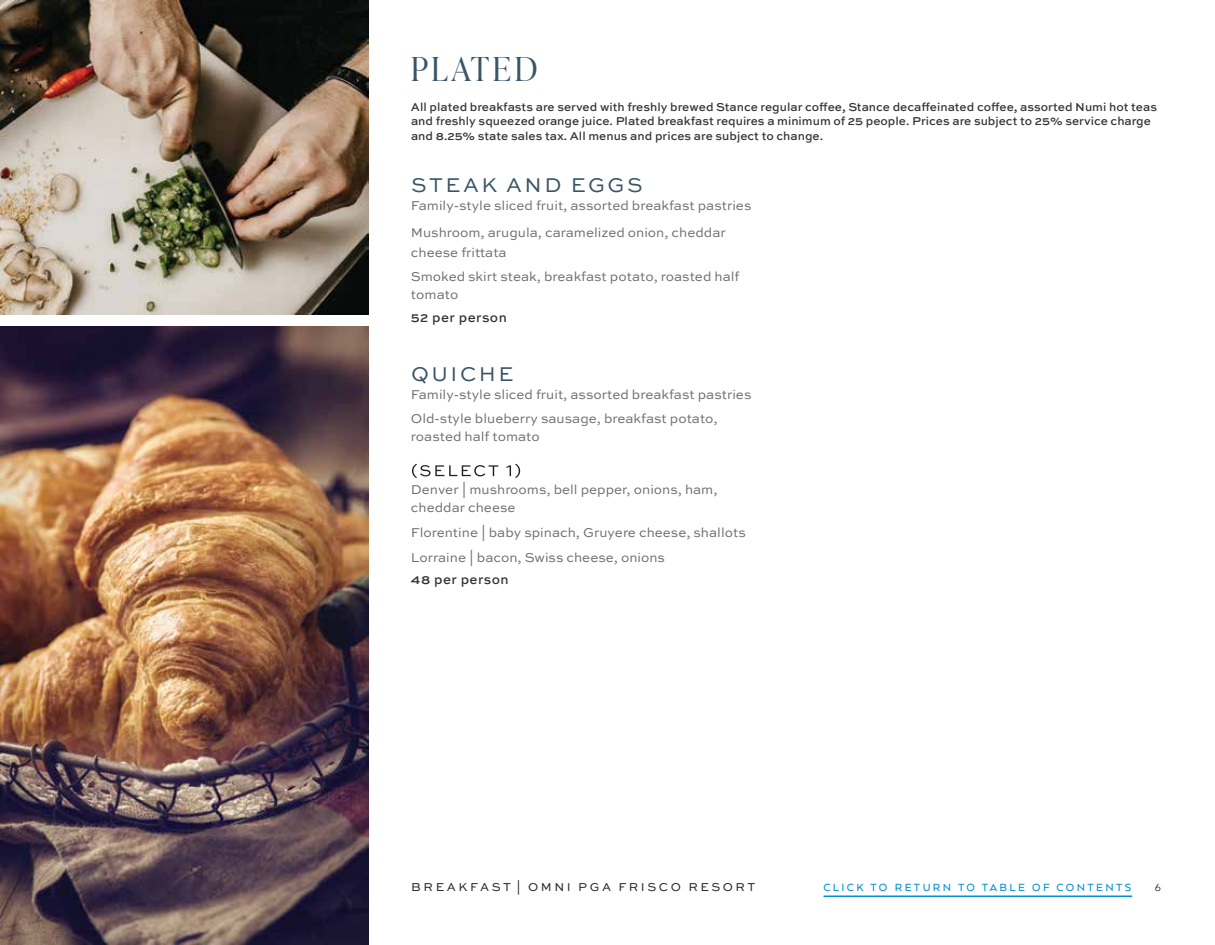
<style>
.page{position:relative;width:1215px;height:945px;background:#fff}
.page>*{position:absolute;margin:0;border:0;box-sizing:border-box;transform-origin:0 0}
.t1{font:300 33px "Ivy Presto Display";letter-spacing:.1em;color:#395568}
.t2{font:21px "Sweet Sans Pro";letter-spacing:.12em;color:#395568}
.t3{font:13.5px/18px "Sweet Sans Pro";color:#6d6e71}
.t4{font:500 13.5px "Sweet Sans Pro";letter-spacing:.03em;color:#333132}
.t5{font:500 12px/14.2px "Sweet Sans Pro";color:#333132}
.t6{font:500 12px "Arquitecta";letter-spacing:.2em;color:#008fd5}
.t7{font:12px "Sweet Sans Pro";letter-spacing:.21em;color:#231f20}
.t8{font:12px "Arquitecta";color:#231f20}
</style>
<div class="page">
<hr style="left:824px;top:896px;width:308px;height:1px;background:#008fd5">
<img style="left:0;top:0;width:369px;height:315px">
<img style="left:0;top:327px;width:369px;height:618px">
<svg style="left:506px;top:464px;width:14px;height:14px"></svg>
<svg style="left:412px;top:464px;width:86px;height:14px"></svg>
<h1 class="t1" style="left:411px;top:45px;width:128px">PLATED</h1>
<p class="t5" style="left:411px;top:100px;width:748px">All plated breakfasts are served with freshly brewed Stance regular co˜ee, Stance deca˜einated co˜ee, assorted Numi hot teas and freshly squeezed orange juice. Plated breakfast requires a minimum of 25 people. Prices are subject to 25% service charge and 8.25% state sales tax. All menus and prices are subject to change.</p>
<p class="t2" style="left:411px;top:170px;width:233px">STEAK AND EGGS</p>
<p class="t3" style="left:411px;top:196px;width:342px">Family-style sliced fruit, assorted breakfast pastries</p>
<p class="t3" style="left:411px;top:222px;width:316px;line-height:19.8px">Mushroom, arugula, caramelized onion, cheddar cheese fri˜ata</p>
<p class="t3" style="left:411px;top:267px;width:330px">Smoked skirt steak, breakfast potato, roasted half tomato</p>
<p class="t4" style="left:411px;top:308px;width:97px">52 per person</p>
<p class="t2" style="left:411px;top:359px;width:104px">QUICHE</p>
<p class="t3" style="left:411px;top:385px;width:342px">Family-style sliced fruit, assorted breakfast pastries</p>
<p class="t3" style="left:411px;top:409px;width:308px">Old-style blueberry sausage, breakfast potato, roasted half tomato</p>
<p class="t3" style="left:411px;top:480px;width:308px">Denver | mushrooms, bell pepper, onions, ham, cheddar cheese</p>
<p class="t3" style="left:411px;top:519px;width:336px;line-height:24.8px">Florentine | baby spinach, Gruyere cheese, shallots<br>Lorraine | bacon, Swiss cheese, onions</p>
<p class="t4" style="left:411px;top:570px;width:99px">48 per person</p>
<p class="t7" style="left:411px;top:879px;width:346px">BREAKFAST | OMNI PGA FRISCO RESORT</p>
<p class="t6" style="left:823px;top:880px;width:309px">CLICK TO RETURN TO TABLE OF CONTENTS</p>
<p class="t8" style="left:1155px;top:880px;width:8px">6</p>
</div>
